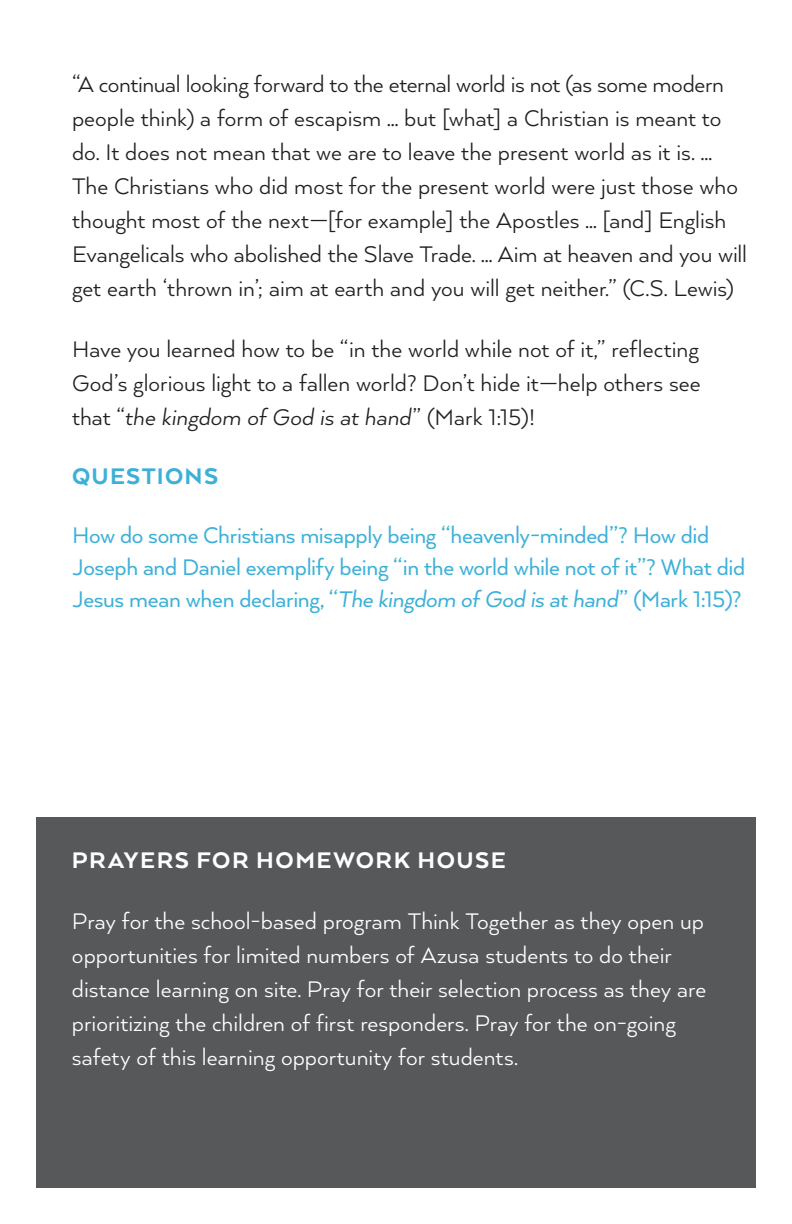
<style>
.page{position:relative;width:792px;height:1224px;background:#fff}
.page>*{position:absolute;margin:0;border:0;box-sizing:border-box;transform-origin:0 0}
.t1{font:26px/34px "Arquitecta";color:#231f20}
.t2{font:26px/34px "Arquitecta";color:#fff}
.t3{font:26px/32px "Arquitecta";letter-spacing:-.015em;color:#3cb0d8}
.t4{font:800 26px "Arquitecta";letter-spacing:.06em;color:#fff}
.t5{font:800 26px "Arquitecta";letter-spacing:.05em;color:#3cb0d8}
.s1{font-style:italic}
</style>
<div class="page">
<div style="left:36px;top:818px;width:720px;height:370px;background:#57585a"></div>
<p class="t1" style="left:72px;top:66px;width:677px">“A continual looking forward to the eternal world is not (as some modern people think) a form of escapism … but [what] a Christian is meant to do. It does not mean that we are to leave the present world as it is. … The Christians who did most for the present world were just those who thought most of the next—[for example] the Apostles … [and] English Evangelicals who abolished the Slave Trade. … Aim at heaven and you will get earth ‘thrown in’; aim at earth and you will get neither.” (C.S. Lewis)</p>
<p class="t1" style="left:72px;top:331px;width:630px;text-align:justify">Have you learned how to be “in the world while not of it,” reflecting God’s glorious light to a fallen world? Don’t hide it—help others see that “<span class="s1">the kingdom of God is at hand</span>” (Mark 1:15)!</p>
<p class="t5" style="left:72px;top:460px;width:148px">QUESTIONS</p>
<p class="t3" style="left:72px;top:518px;width:675px">How do some Christians misapply being “heavenly-minded”? How did<br>Joseph and Daniel exemplify being “in the world while not of it”? What did<br>Jesus mean when declaring, “<span class="s1">The kingdom of God is at hand</span>” (Mark 1:15)?</p>
<p class="t4" style="left:72px;top:844px;width:435px">PRAYERS FOR HOMEWORK HOUSE</p>
<p class="t2" style="left:72px;top:903px;width:636px">Pray for the school-based program Think Together as they open up opportunities for limited numbers of Azusa students to do their distance learning on site. Pray for their selection process as they are prioritizing the children of first responders. Pray for the on-going safety of this learning opportunity for students.</p>
</div>
